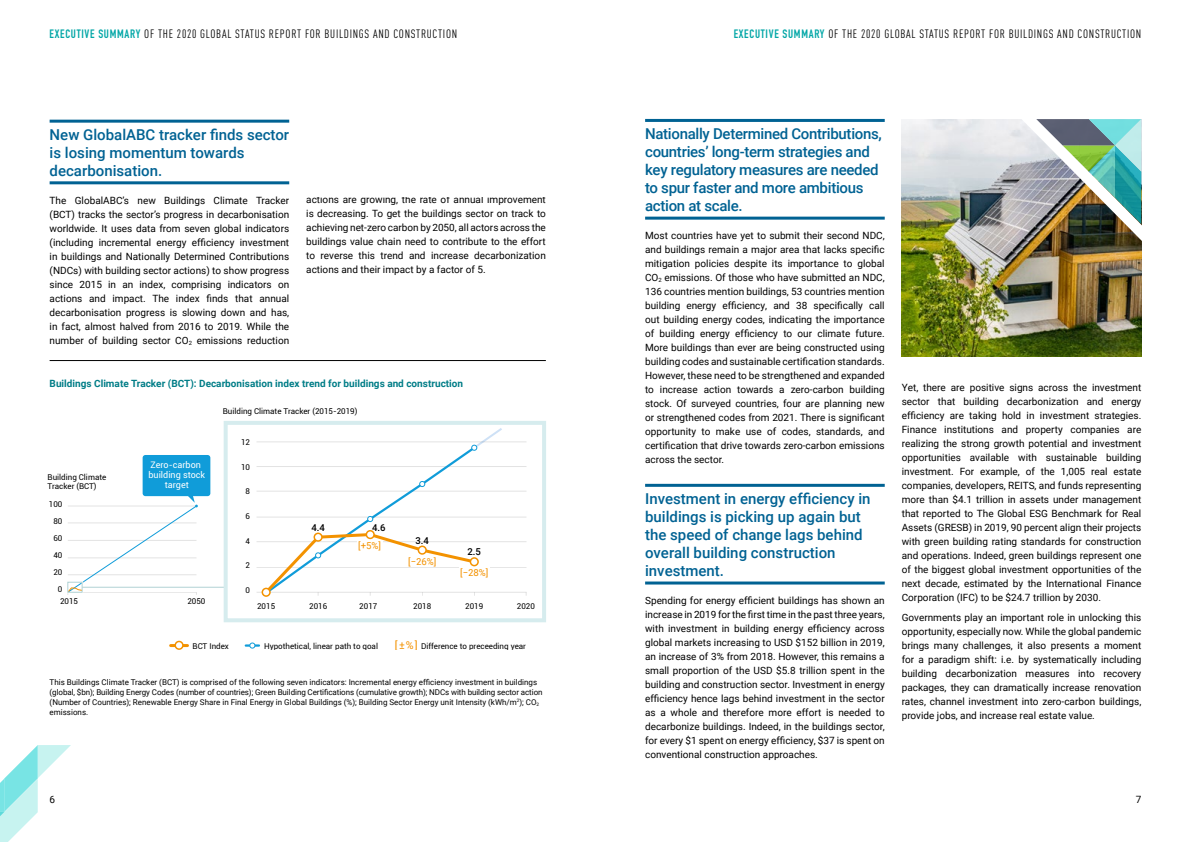
<style>
.page{position:relative;width:1191px;height:842px;background:#fff}
.page>*{position:absolute;margin:0;border:0;box-sizing:border-box;transform-origin:0 0}
.HL2{font:500 15px/18px "Roboto";color:#006293}
.HL2-2{font:500 15px/18px "Roboto";letter-spacing:-.02em;color:#006293}
.t1{font:12px "DIN Cond";letter-spacing:.06em;color:#000}
.t2{font:10.7px "Roboto";color:#f39200}
.Fliesstext_Report{font:10px/14px "Roboto";color:#000;text-align:justify}
.Figure_HL{font:700 10px "Roboto";color:#007d87}
.t3{font:9.5px "Roboto";color:#f39200}
.t4{font:500 9.5px "Roboto";color:#000}
.t5{font:9px/10px "Roboto";color:#fff;text-align:center}
.Footnotes{font:8px/17px "Roboto";color:#000}
.s1{font-family:"DIN Condensed";font-weight:700;color:#00a6a6}
</style>
<div class="page">
<svg style="left:0;top:745px;width:71px;height:97px"></svg>
<hr style="left:50px;top:120px;width:239px;height:3px;background:#006293">
<hr style="left:50px;top:181px;width:239px;height:3px;background:#006293">
<hr style="left:645px;top:119px;width:239px;height:3px;background:#006293">
<hr style="left:645px;top:217px;width:239px;height:3px;background:#006293">
<hr style="left:645px;top:484px;width:239px;height:3px;background:#006293">
<hr style="left:645px;top:581px;width:239px;height:3px;background:#006293">
<hr style="left:256px;top:592px;width:270px;height:1px;background:#e3e3e3">
<hr style="left:256px;top:567px;width:270px;height:1px;background:#e3e3e3">
<hr style="left:256px;top:541px;width:270px;height:1px;background:#e3e3e3">
<hr style="left:256px;top:517px;width:270px;height:1px;background:#e3e3e3">
<hr style="left:256px;top:491px;width:270px;height:1px;background:#e3e3e3">
<hr style="left:256px;top:466px;width:270px;height:1px;background:#e3e3e3">
<hr style="left:256px;top:442px;width:270px;height:1px;background:#e3e3e3">
<hr style="left:171px;top:644px;width:16px;height:3px;background:#f39200">
<svg style="left:246px;top:643px;width:13px;height:5px"></svg>
<div style="left:249px;top:642px;width:6px;height:7px;border:1px solid #109cd9;border-radius:50%"></div>
<svg style="left:262px;top:428px;width:242px;height:168px"></svg>
<div style="left:314px;top:533px;width:8px;height:8px;background:#fff;border-radius:50%"></div>
<div style="left:313px;top:533px;width:10px;height:9px;border:2px solid #f39200;border-radius:50%"></div>
<div style="left:262px;top:588px;width:8px;height:8px;background:#fff;border-radius:50%"></div>
<div style="left:261px;top:588px;width:10px;height:9px;border:2px solid #f39200;border-radius:50%"></div>
<div style="left:175px;top:641px;width:8px;height:8px;background:#fff;border-radius:50%"></div>
<div style="left:174px;top:641px;width:10px;height:9px;border:2px solid #f39200;border-radius:50%"></div>
<div style="left:366px;top:531px;width:8px;height:7px;background:#fff;border-radius:50%"></div>
<div style="left:366px;top:530px;width:9px;height:9px;border:2px solid #f39200;border-radius:50%"></div>
<div style="left:418px;top:546px;width:8px;height:8px;background:#fff;border-radius:50%"></div>
<div style="left:418px;top:545px;width:9px;height:10px;border:2px solid #f39200;border-radius:50%"></div>
<div style="left:470px;top:558px;width:8px;height:8px;background:#fff;border-radius:50%"></div>
<div style="left:470px;top:557px;width:9px;height:9px;border:2px solid #f39200;border-radius:50%"></div>
<svg style="left:67px;top:483px;width:131px;height:110px"></svg>
<div style="left:143px;top:455px;width:67px;height:41px;background:#109cd9;border-radius:3px"></div>
<hr style="left:82px;top:587px;width:144px;height:1px;background:#b1d2d4">
<div style="left:224px;top:421px;width:322px;height:201px;border:4px solid #d6ecee"></div>
<hr style="left:50px;top:360px;width:496px;height:1px;background:#000">
<img style="left:901px;top:119px;width:240px;height:238px">
<img style="left:951px;top:119px;width:191px;height:217px">
<img style="left:1036px;top:119px;width:105px;height:105px">
<p class="t1" style="left:50px;top:27px;width:409px"><span class="s1">EXECUTIVE SUMMARY</span> OF THE 2020 GLOBAL STATUS REPORT FOR BUILDINGS AND CONSTRUCTION</p>
<p class="t1" style="left:734px;top:27px;width:409px"><span class="s1">EXECUTIVE SUMMARY</span> OF THE 2020 GLOBAL STATUS REPORT FOR BUILDINGS AND CONSTRUCTION</p>
<p class="HL2" style="left:50px;top:125px;width:241px">New GlobalABC tracker finds sector is losing momentum towards decarbonisation.</p>
<p class="Fliesstext_Report" style="left:50px;top:193px;width:241px">The GlobalABC’s new Buildings Climate Tracker (BCT) tracks the sector’s progress in decarbonisation worldwide. It uses data from seven global indicators (including incremental energy efficiency investment in buildings and Nationally Determined Contributions (NDCs) with building sector actions) to show progress since 2015 in an index, comprising indicators on actions and impact. The index finds that annual decarbonisation progress is slowing down and has, in fact, almost halved from 2016 to 2019. While the number of building sector CO<sub>2</sub> emissions reduction</p>
<p class="Fliesstext_Report" style="left:306px;top:192px;width:241px">actions are growing, the rate of annual improvement is decreasing. To get the buildings sector on track to achieving net-zero carbon by 2050, all actors across the buildings value chain need to contribute to the effort to reverse this trend and increase decarbonization actions and their impact by a factor of 5.</p>
<p class="Figure_HL" style="left:50px;top:377px;width:415px">Buildings Climate Tracker (BCT): Decarbonisation index trend for buildings and construction</p>
<p class="Footnotes" style="left:223px;top:402px;width:136px">Building Climate Tracker (2015-2019)</p>
<p class="Footnotes" style="left:48px;top:472px;width:60px;line-height:9px">Building Climate<br>Tracker (BCT)</p>
<p class="Footnotes" style="left:49px;top:496px;width:15px;text-align:right">100<br>80<br>60<br>40<br>20<br>0</p>
<p class="t5" style="left:148px;top:459px;width:58px">Zero-carbon building stock target</p>
<p class="Footnotes" style="left:60px;top:592px;width:20px">2015</p>
<p class="Footnotes" style="left:187px;top:592px;width:20px">2050</p>
<p class="Footnotes" style="left:241px;top:434px;width:11px">12</p>
<p class="Footnotes" style="left:241px;top:458px;width:11px">10</p>
<p class="Footnotes" style="left:245px;top:482px;width:6px">8</p>
<p class="Footnotes" style="left:245px;top:507px;width:6px">6</p>
<p class="Footnotes" style="left:245px;top:532px;width:6px">4</p>
<p class="Footnotes" style="left:245px;top:556px;width:6px">2</p>
<p class="Footnotes" style="left:245px;top:581px;width:6px">0</p>
<p class="t4" style="left:311px;top:521px;width:15px">4.4</p>
<p class="t4" style="left:372px;top:520px;width:15px">4.6</p>
<p class="t3" style="left:358px;top:539px;width:24px">[+5%]</p>
<p class="t4" style="left:415px;top:534px;width:15px">3.4</p>
<p class="t3" style="left:408px;top:555px;width:30px">[−26%]</p>
<p class="t4" style="left:467px;top:545px;width:15px">2.5</p>
<p class="t3" style="left:460px;top:566px;width:30px">[−28%]</p>
<p class="Footnotes" style="left:359px;top:597px;width:20px">2017</p>
<p class="Footnotes" style="left:413px;top:597px;width:20px">2018</p>
<p class="Footnotes" style="left:517px;top:597px;width:20px">2020</p>
<p class="Footnotes" style="left:257px;top:597px;width:20px">2015</p>
<p class="Footnotes" style="left:309px;top:597px;width:20px">2016</p>
<p class="Footnotes" style="left:465px;top:597px;width:20px">2019</p>
<p class="t2" style="left:395px;top:637px;width:24px">[±%]</p>
<p class="Footnotes" style="left:193px;top:637px;width:38px">BCT Index</p>
<p class="Footnotes" style="left:264px;top:637px;width:115px">Hypothetical, linear path to goal</p>
<p class="Footnotes" style="left:421px;top:637px;width:106px">Difference to preceeding year</p>
<p class="Footnotes" style="left:50px;top:677px;width:494px;line-height:10px">This Buildings Climate Tracker (BCT) is comprised of the following seven indicators: Incremental energy efficiency investment in buildings (global, $bn); Building Energy Codes (number of countries); Green Building Certifications (cumulative growth); NDCs with building sector action (Number of Countries); Renewable Energy Share in Final Energy in Global Buildings (%); Building Sector Energy unit Intensity (kWh/m<sup>2</sup>); CO<sub>2 </sub>emissions.</p>
<p class="HL2-2" style="left:645px;top:124px;width:238px">Nationally Determined Contributions, countries’ long-term strategies and key regulatory measures are needed to spur faster and more ambitious action at scale.</p>
<p class="Fliesstext_Report" style="left:645px;top:228px;width:241px">Most countries have yet to submit their second NDC, and buildings remain a major area that lacks specific mitigation policies despite its importance to global CO<sub>2</sub> emissions. Of those who have submitted an NDC, 136 countries mention buildings, 53 countries mention building energy efficiency, and 38 specifically call out building energy codes, indicating the importance of building energy efficiency to our climate future.<br>More buildings than ever are being constructed using building codes and sustainable certification standards.<br>However, these need to be strengthened and expanded to increase action towards a zero-carbon building stock. Of surveyed countries, four are planning new or strengthened codes from 2021. There is significant opportunity to make use of codes, standards, and certification that drive towards zero-carbon emissions across the sector.</p>
<p class="HL2" style="left:645px;top:489px;width:227px">Investment in energy efficiency in buildings is picking up again but the speed of change lags behind overall building construction investment.</p>
<p class="Fliesstext_Report" style="left:645px;top:593px;width:241px">Spending for energy efficient buildings has shown an increase in 2019 for the first time in the past three years, with investment in building energy efficiency across global markets increasing to USD $152 billion in 2019, an increase of 3% from 2018. However, this remains a small proportion of the USD $5.8 trillion spent in the building and construction sector. Investment in energy efficiency hence lags behind investment in the sector as a whole and therefore more effort is needed to decarbonize buildings. Indeed, in the buildings sector, for every $1 spent on energy efficiency, $37 is spent on conventional construction approaches.</p>
<p class="Fliesstext_Report" style="left:901px;top:380px;width:241px">Yet, there are positive signs across the investment sector that building decarbonization and energy efficiency are taking hold in investment strategies.<br>Finance institutions and property companies are realizing the strong growth potential and investment opportunities available with sustainable building investment. For example, of the 1,005 real estate companies, developers, REITS, and funds representing more than $4.1 trillion in assets under management that reported to The Global ESG Benchmark for Real Assets (GRESB) in 2019, 90 percent align their projects with green building rating standards for construction and operations. Indeed, green buildings represent one of the biggest global investment opportunities of the next decade, estimated by the International Finance Corporation (IFC) to be $24.7 trillion by 2030.</p>
<p class="Fliesstext_Report" style="left:901px;top:610px;width:241px">Governments play an important role in unlocking this opportunity, especially now. While the global pandemic brings many challenges, it also presents a moment for a paradigm shift: i.e. by systematically including building decarbonization measures into recovery packages, they can dramatically increase renovation rates, channel investment into zero-carbon buildings, provide jobs, and increase real estate value.</p>
<p class="Fliesstext_Report" style="left:50px;top:792px;width:7px">6</p>
<p class="Fliesstext_Report" style="left:1135px;top:792px;width:7px">7</p>
</div>
